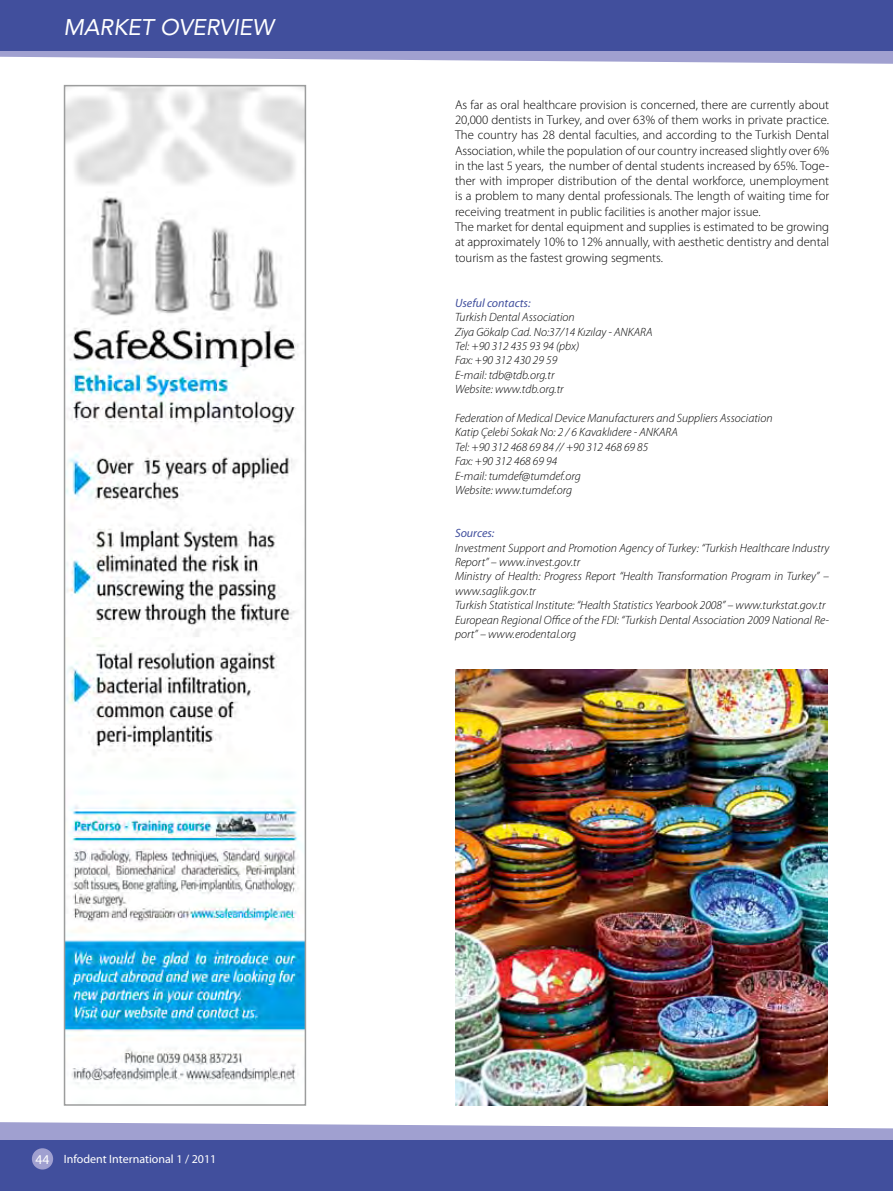
<style>
.page{position:relative;width:893px;height:1191px;background:#fff}
.page>*{position:absolute;margin:0;border:0;box-sizing:border-box;transform-origin:0 0}
.t1{font:italic 22.5px "Avenir";color:#fff}
.t2{font:13.5px "Myriad Pro";color:#fff}
.t3{font:300 12.75px/15.3px "Myriad Pro";color:#000}
.t4{font:italic 300 12px/14.4px "Myriad Pro";color:#000}
.t5{font:12px "Myriad Pro";color:#fff}
.s1{font-weight:400;color:#414f9d}
</style>
<div class="page">
<svg style="left:0;top:1122px;width:893px;height:18px;fill:#a0a0d0"></svg>
<div style="left:0;top:1140px;width:893px;height:51px;background:#414f9d"></div>
<svg style="left:0;top:51px;width:893px;height:13px;fill:#a0a0d0"></svg>
<div style="left:0;top:0;width:893px;height:51px;background:#414f9d"></div>
<div style="left:32px;top:1148px;width:21px;height:21px;background:#a0a0d0;border-radius:50%"></div>
<img style="left:67px;top:88px;width:236px;height:1000px">
<div style="left:64px;top:85px;width:242px;height:1020px;border:2px solid #9c9d9d"></div>
<img style="left:455px;top:669px;width:373px;height:436px">
<p class="t1" style="left:63px;top:14px;width:212px">MARKET OVERVIEW</p>
<p class="t3" style="left:455px;top:97px;width:376px">As far as oral healthcare provision is concerned, there are currently about 20,000 dentists in Turkey, and over 63% of them works in private practice.<br>The country has 28 dental faculties, and according to the Turkish Dental Association, while the population of our country increased slightly over 6% in the last 5 years, the number of dental students increased by 65%. Toge&shy;ther with improper distribution of the dental workforce, unemployment is a problem to many dental professionals. The length of waiting time for receiving treatment in public facilities is another major issue.<br>The market for dental equipment and supplies is estimated to be growing at approximately 10% to 12% annually, with aesthetic dentistry and dental tourism as the fastest growing segments.</p>
<p class="t4" style="left:455px;top:295px;width:199px"><span class="s1">Useful contacts:<br></span>Turkish Dental Association<br>Ziya Gökalp Cad. No:37/14 Kızılay - ANKARA<br>Tel: +90 312 435 93 94 (pbx)<br>Fax: +90 312 430 29 59<br>E-mail: tdb@tdb.org.tr<br>Website: www.tdb.org.tr</p>
<p class="t4" style="left:455px;top:410px;width:319px">Federation of Medical Device Manufacturers and Suppliers Association Katip Çelebi Sokak No: 2 / 6 Kavaklıdere - ANKARA<br>Tel: +90 312 468 69 84 // +90 312 468 69 85<br>Fax: +90 312 468 69 94<br>E-mail: tumdef@tumdef.org<br>Website: www.tumdef.org</p>
<p class="t4" style="left:455px;top:526px;width:376px"><span class="s1">Sources:<br></span>Investment Support and Promotion Agency of Turkey: “Turkish Healthcare Industry Report” – www.invest.gov.tr<br>Ministry of Health: Progress Report “Health Transformation Program in Turkey” – www.saglik.gov.tr<br>Turkish Statistical Institute: “Health Statistics Yearbook 2008” – www.turkstat.gov.tr European Regional Office of the FDI: “Turkish Dental Association 2009 National Re&shy;port” – www.erodental.org</p>
<p class="t2" style="left:36px;top:1151px;width:15px">44</p>
<p class="t5" style="left:64px;top:1151px;width:154px">Infodent International 1 / 2011</p>
</div>
